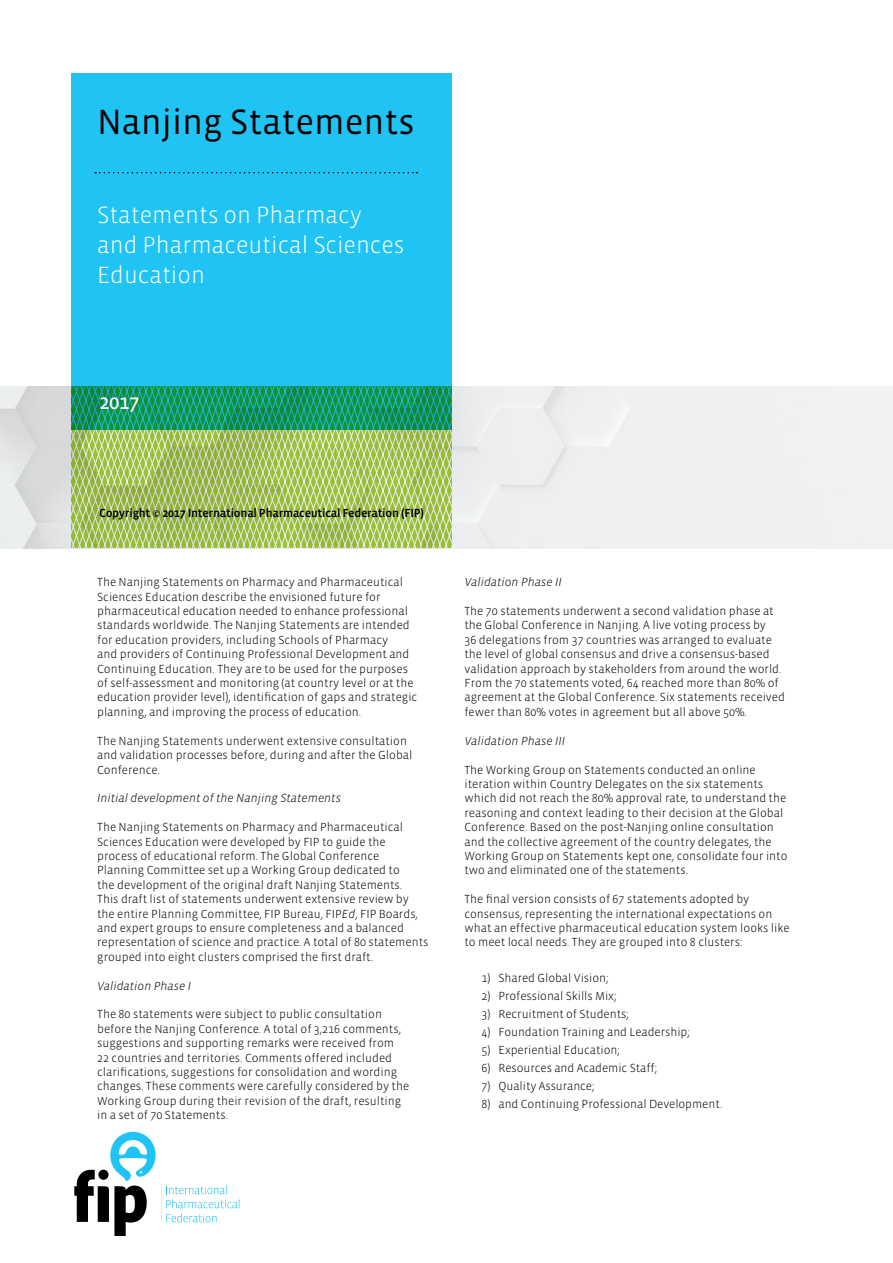
<style>
.page{position:relative;width:893px;height:1263px;background:#fff}
.page>*{position:absolute;margin:0;border:0;box-sizing:border-box;transform-origin:0 0}
.t1{font:36px "Vista Sans OT";color:#000}
.t2{font:300 24px/30px "Vista Sans OT";color:#fff}
.t3{font:21px "Vista Sans OT";color:#fff}
.t4{font:300 12px/14.4px "Vista Sans OT";color:#000}
.t5{font:italic 300 12px "Vista Sans OT";color:#000}
.t6{font:500 12px "Vista Sans OT";letter-spacing:-.02em;color:#000}
.s1{font-style:italic}
</style>
<div class="page">
<img style="left:0;top:387px;width:893px;height:161px">
<div style="left:71px;top:73px;width:380px;height:356px;background:#20c4f4"></div>
<svg style="left:71px;top:386px;width:380px;height:162px;background:#83ba6a"></svg>
<svg style="left:95px;top:172px;width:322px;height:1px"></svg>
<svg style="left:74px;top:1132px;width:166px;height:104px"></svg>
<h1 class="t1" style="left:97px;top:103px;width:319px">Nanjing Statements</h1>
<h2 class="t2" style="left:97px;top:201px;width:309px">Statements on Pharmacy and Pharmaceutical Sciences<br>Education</h2>
<h3 class="t3" style="left:99px;top:391px;width:42px">2017</h3>
<p class="t6" style="left:99px;top:507px;width:327px">Copyright © 2017 International Pharmaceutical Federation (FIP)</p>
<p class="t4" style="left:97px;top:575px;width:322px">The Nanjing Statements on Pharmacy and Pharmaceutical Sciences Education describe the envisioned future for pharmaceutical education needed to enhance professional standards worldwide. The Nanjing Statements are intended for education providers, including Schools of Pharmacy<br>and providers of Continuing Professional Development and Continuing Education. They are to be used for the purposes of self-assessment and monitoring (at country level or at the education provider level), identification of gaps and strategic planning, and improving the process of education.</p>
<p class="t4" style="left:97px;top:734px;width:317px">The Nanjing Statements underwent extensive consultation and validation processes before, during and after the Global<br>Conference.</p>
<p class="t5" style="left:97px;top:792px;width:245px">Initial development of the Nanjing Statements</p>
<p class="t4" style="left:97px;top:820px;width:333px">The Nanjing Statements on Pharmacy and Pharmaceutical Sciences Education were developed by FIP to guide the process of educational reform. The Global Conference Planning Committee set up a Working Group dedicated to<br>the development of the original draft Nanjing Statements.<br>This draft list of statements underwent extensive review by the entire Planning Committee, FIP Bureau, FIP<span class="s1">Ed</span>, FIP Boards, and expert groups to ensure completeness and a balanced representation of science and practice. A total of 80 statements grouped into eight clusters comprised the first draft.</p>
<p class="t5" style="left:97px;top:979px;width:95px">Validation Phase I</p>
<p class="t4" style="left:97px;top:1007px;width:314px">The 80 statements were subject to public consultation before the Nanjing Conference. A total of 3,216 comments, suggestions and supporting remarks were received from<br>22 countries and territories. Comments offered included clarifications, suggestions for consolidation and wording changes. These comments were carefully considered by the Working Group during their revision of the draft, resulting in a set of 70 Statements.</p>
<p class="t5" style="left:464px;top:576px;width:99px">Validation Phase II</p>
<p class="t4" style="left:464px;top:604px;width:322px">The 70 statements underwent a second validation phase at the Global Conference in Nanjing. A live voting process by<br>36 delegations from 37 countries was arranged to evaluate the level of global consensus and drive a consensus-based validation approach by stakeholders from around the world.<br>From the 70 statements voted, 64 reached more than 80% of agreement at the Global Conference. Six statements received fewer than 80% votes in agreement but all above 50%.</p>
<p class="t5" style="left:464px;top:734px;width:102px">Validation Phase III</p>
<p class="t4" style="left:464px;top:762px;width:325px">The Working Group on Statements conducted an online iteration within Country Delegates on the six statements which did not reach the 80% approval rate, to understand the reasoning and context leading to their decision at the Global Conference. Based on the post-Nanjing online consultation and the collective agreement of the country delegates, the Working Group on Statements kept one, consolidate four into two and eliminated one of the statements.</p>
<p class="t4" style="left:464px;top:892px;width:327px">The final version consists of 67 statements adopted by consensus, representing the international expectations on what an effective pharmaceutical education system looks like to meet local needs. They are grouped into 8 clusters:</p>
<p class="t4" style="left:481px;top:971px;width:128px">1) Shared Global Vision;</p>
<p class="t4" style="left:481px;top:989px;width:136px">2) Professional Skills Mix;</p>
<p class="t4" style="left:481px;top:1007px;width:149px">3) Recruitment of Students;</p>
<p class="t4" style="left:481px;top:1025px;width:210px">4) Foundation Training and Leadership;</p>
<p class="t4" style="left:481px;top:1043px;width:140px">5) Experiential Education;</p>
<p class="t4" style="left:481px;top:1061px;width:177px">6) Resources and Academic Staff;</p>
<p class="t4" style="left:481px;top:1079px;width:114px">7) Quality Assurance;</p>
<p class="t4" style="left:481px;top:1097px;width:242px">8) and Continuing Professional Development.</p>
</div>
